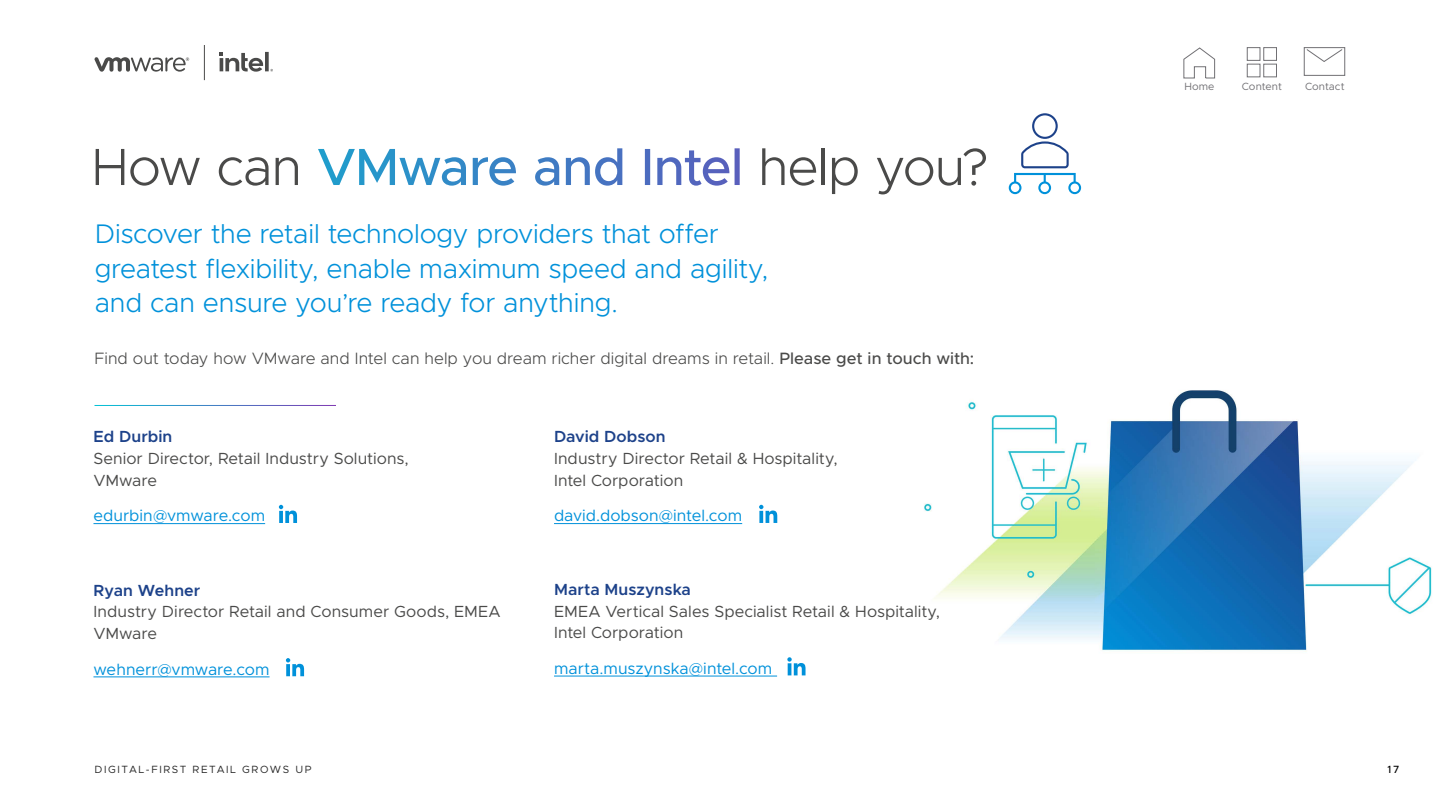
<style>
.page{position:relative;width:1440px;height:810px;background:#fff}
.page>*{position:absolute;margin:0;border:0;box-sizing:border-box;transform-origin:0 0}
.t1{font:300 52.5px "Metropolis";letter-spacing:-.025em;color:#4a4a49}
.t2{font:300 27px/34.5px "Metropolis";letter-spacing:-.01em;color:#0091da}
.t3{font:300 16.5px "Metropolis";color:#4a4a49}
.t4{font:16.2px/21.8px "Metropolis";color:#4a4a49}
.t5{font:16.2px "Metropolis";color:#0091da}
.t6{font:600 16.2px "Metropolis";letter-spacing:.005em;color:#1d428a}
.t7{font:10.5px "Metropolis";letter-spacing:.15em;color:#262626}
.t8{font:10.5px "Metropolis";color:#717074}
.t9{font:500 10.5px "Metropolis";color:#000}
.s1{font-weight:500;color:#fff}
.s2{font-weight:500}
</style>
<div class="page">
<svg style="left:1183px;top:47px;width:32px;height:32px"></svg>
<div style="left:1247px;top:47px;width:13px;height:14px;border:1px solid #717074"></div>
<div style="left:1263px;top:47px;width:14px;height:14px;border:1px solid #717074"></div>
<div style="left:1247px;top:64px;width:13px;height:13px;border:1px solid #717074"></div>
<div style="left:1263px;top:64px;width:14px;height:13px;border:1px solid #717074"></div>
<div style="left:1304px;top:47px;width:41px;height:29px;border:1px solid #717074"></div>
<svg style="left:1306px;top:48px;width:37px;height:14px"></svg>
<svg style="left:220px;top:52px;width:53px;height:20px"></svg>
<hr style="left:204px;top:45px;width:1px;height:35px;background:#4a4a49">
<svg style="left:94px;top:57px;width:95px;height:15px"></svg>
<img style="left:924px;top:390px;width:508px;height:262px">
<svg style="left:1009px;top:113px;width:72px;height:81px"></svg>
<svg style="left:279px;top:505px;width:18px;height:18px"></svg>
<svg style="left:286px;top:658px;width:18px;height:18px"></svg>
<hr style="left:93px;top:523px;width:172px;height:1px;background:#0091da">
<svg style="left:787px;top:657px;width:19px;height:18px"></svg>
<hr style="left:554px;top:676px;width:223px;height:1px;background:#0091da">
<hr style="left:93px;top:677px;width:177px;height:1px;background:#0091da">
<svg style="left:759px;top:505px;width:18px;height:18px"></svg>
<hr style="left:554px;top:523px;width:188px;height:1px;background:#0091da">
<h1 class="t1" style="left:92px;top:134px;width:898px">How can <span class="s1">VMware and Intel</span> help you?</h1>
<h2 class="t2" style="left:95px;top:217px;width:675px">Discover the retail technology providers that offer greatest flexibility, enable maximum speed and agility, and can ensure you’re ready for anything.</h2>
<p class="t3" style="left:94px;top:348px;width:881px">Find out today how VMware and Intel can help you dream richer digital dreams in retail. <span class="s2">Please get in touch with:</span></p>
<p class="t6" style="left:93px;top:427px;width:80px">Ed Durbin</p>
<p class="t4" style="left:93px;top:448px;width:317px">Senior Director, Retail Industry Solutions,<br>VMware</p>
<p class="t5" style="left:93px;top:506px;width:173px">edurbin@vmware.com</p>
<p class="t6" style="left:93px;top:580px;width:108px">Ryan Wehner</p>
<p class="t4" style="left:93px;top:601px;width:409px">Industry Director Retail and Consumer Goods, EMEA<br>VMware</p>
<p class="t6" style="left:554px;top:427px;width:113px">David Dobson</p>
<p class="t4" style="left:554px;top:448px;width:285px">Industry Director Retail &amp; Hospitality,<br>Intel Corporation</p>
<p class="t5" style="left:554px;top:506px;width:190px">david.dobson@intel.com</p>
<p class="t6" style="left:554px;top:579px;width:138px">Marta Muszynska</p>
<p class="t4" style="left:554px;top:600px;width:388px">EMEA Vertical Sales Specialist Retail &amp; Hospitality,<br>Intel Corporation</p>
<p class="t5" style="left:93px;top:659px;width:178px">wehnerr@vmware.com</p>
<p class="t5" style="left:554px;top:658px;width:220px">marta.muszynska@intel.com</p>
<p class="t8" style="left:1184px;top:80px;width:31px">Home</p>
<p class="t8" style="left:1242px;top:80px;width:42px">Content</p>
<p class="t8" style="left:1305px;top:80px;width:41px">Contact</p>
<p class="t7" style="left:94px;top:763px;width:219px">DIGITAL-FIRST RETAIL GROWS UP</p>
<p class="t9" style="left:1388px;top:763px;width:13px">17</p>
</div>
